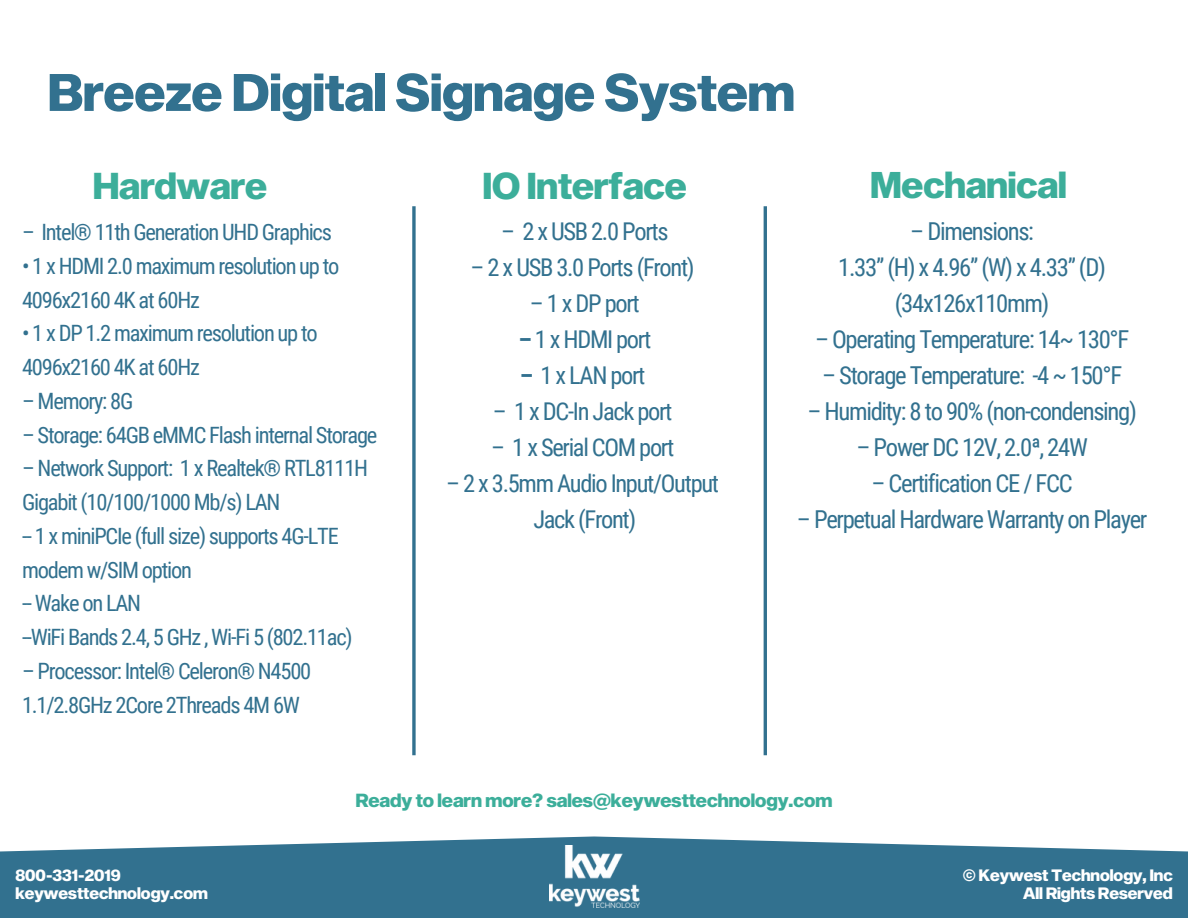
<style>
.page{position:relative;width:1188px;height:918px;background:#fff}
.page>*{position:absolute;margin:0;border:0;box-sizing:border-box;transform-origin:0 0}
.t1{font:51.75px "Sequel Sans Heavy Disp";color:#32718f}
.t2{font:36.6px "Sequel Sans Heavy Disp";color:#3cae9a}
.t3{font:36.45px "Sequel Sans Heavy Disp";color:#3cae9a}
.t4{font:24.75px/36px "Roboto Condensed";letter-spacing:-.055em;color:#32718f;text-align:center}
.t5{font:24.45px/36px "Roboto Condensed";letter-spacing:-.055em;color:#32718f;text-align:center}
.t6{font:22.5px/33.8px "Roboto Condensed";letter-spacing:-.055em;color:#32718f}
.t7{font:18.6px "Sequel Sans Heavy Disp";color:#3cae9a}
.t8{font:16.2px/18px "Sequel Sans Heavy Disp";color:#fff}
.s1{font-weight:700}
</style>
<div class="page">
<svg style="left:0;top:836px;width:1188px;height:82px;background:#477f9a"></svg>
<img style="left:549px;top:845px;width:90px;height:62px">
<svg style="left:412px;top:206px;width:4px;height:549px;background:#5186a0"></svg>
<hr style="left:764px;top:206px;width:3px;height:549px;background:#32718f">
<h1 class="t1" style="left:48px;top:60px;width:748px">Breeze Digital Signage System</h1>
<h2 class="t2" style="left:93px;top:163px;width:175px">Hardware</h2>
<h2 class="t2" style="left:483px;top:163px;width:205px">IO Interface</h2>
<h3 class="t3" style="left:871px;top:163px;width:198px">Mechanical</h3>
<p class="t6" style="left:22px;top:216px;width:312px">– Intel® 11th Generation UHD Graphics</p>
<p class="t6" style="left:22px;top:249px;width:319px">• 1 x HDMI 2.0 maximum resolution up to<br>4096x2160 4K at 60Hz</p>
<p class="t6" style="left:22px;top:317px;width:297px">• 1 x DP 1.2 maximum resolution up to<br>4096x2160 4K at 60Hz</p>
<p class="t6" style="left:22px;top:384px;width:113px">– Memory: 8G</p>
<p class="t6" style="left:22px;top:418px;width:357px">– Storage: 64GB eMMC Flash internal Storage</p>
<p class="t6" style="left:22px;top:452px;width:348px">– Network Support: 1 x Realtek® RTL8111H<br>Gigabit (10/100/1000 Mb/s) LAN<br>-- 1 x miniPCIe (full size) supports 4G‐LTE modem w/SIM option<br>-- Wake on LAN<br>--WiFi Bands 2.4, 5 GHz , Wi-Fi 5 (802.11ac)</p>
<p class="t6" style="left:22px;top:654px;width:291px">– Processor: Intel® Celeron® N4500<br>1.1/2.8GHz 2Core 2Threads 4M 6W</p>
<p class="t4" style="left:838px;top:213px;width:269px">– Dimensions:<br>1.33” (H) x 4.96” (W) x 4.33” (D) (34x126x110mm)</p>
<p class="t4" style="left:815px;top:321px;width:316px">– Operating Temperature: 14~ 130°F</p>
<p class="t4" style="left:822px;top:357px;width:302px">– Storage Temperature: -4 ~ 150°F</p>
<p class="t4" style="left:807px;top:393px;width:331px">– Humidity: 8 to 90% (non-condensing)</p>
<p class="t4" style="left:857px;top:429px;width:233px">– Power DC 12V, 2.0ª, 24W</p>
<p class="t4" style="left:872px;top:465px;width:203px">– Certification CE / FCC</p>
<p class="t4" style="left:797px;top:501px;width:352px">– Perpetual Hardware Warranty on Player</p>
<p class="t5" style="left:501px;top:214px;width:169px">– 2 x USB 2.0 Ports</p>
<p class="t5" style="left:471px;top:250px;width:226px">– 2 x USB 3.0 Ports (Front) –1xDPport</p>
<p class="t5" style="left:518px;top:322px;width:134px"><span class="s1">–</span> 1 x HDMI port</p>
<p class="t5" style="left:520px;top:358px;width:127px"><span class="s1">–</span> 1 x LAN port</p>
<p class="t5" style="left:493px;top:394px;width:181px">– 1 x DC‐In Jack port</p>
<p class="t5" style="left:491px;top:430px;width:185px">– 1 x Serial COM port</p>
<p class="t5" style="left:446px;top:466px;width:274px">– 2 x 3.5mm Audio Input/Output<br>Jack (Front)</p>
<p class="t7" style="left:356px;top:789px;width:478px">Ready to learn more? sales@keywesttechnology.com</p>
<p class="t8" style="left:15px;top:865px;width:194px">800-331-2019 keywesttechnology.com</p>
<p class="t8" style="left:963px;top:865px;width:212px;text-align:right">© Keywest Technology, Inc<br>All Rights Reserved</p>
</div>
